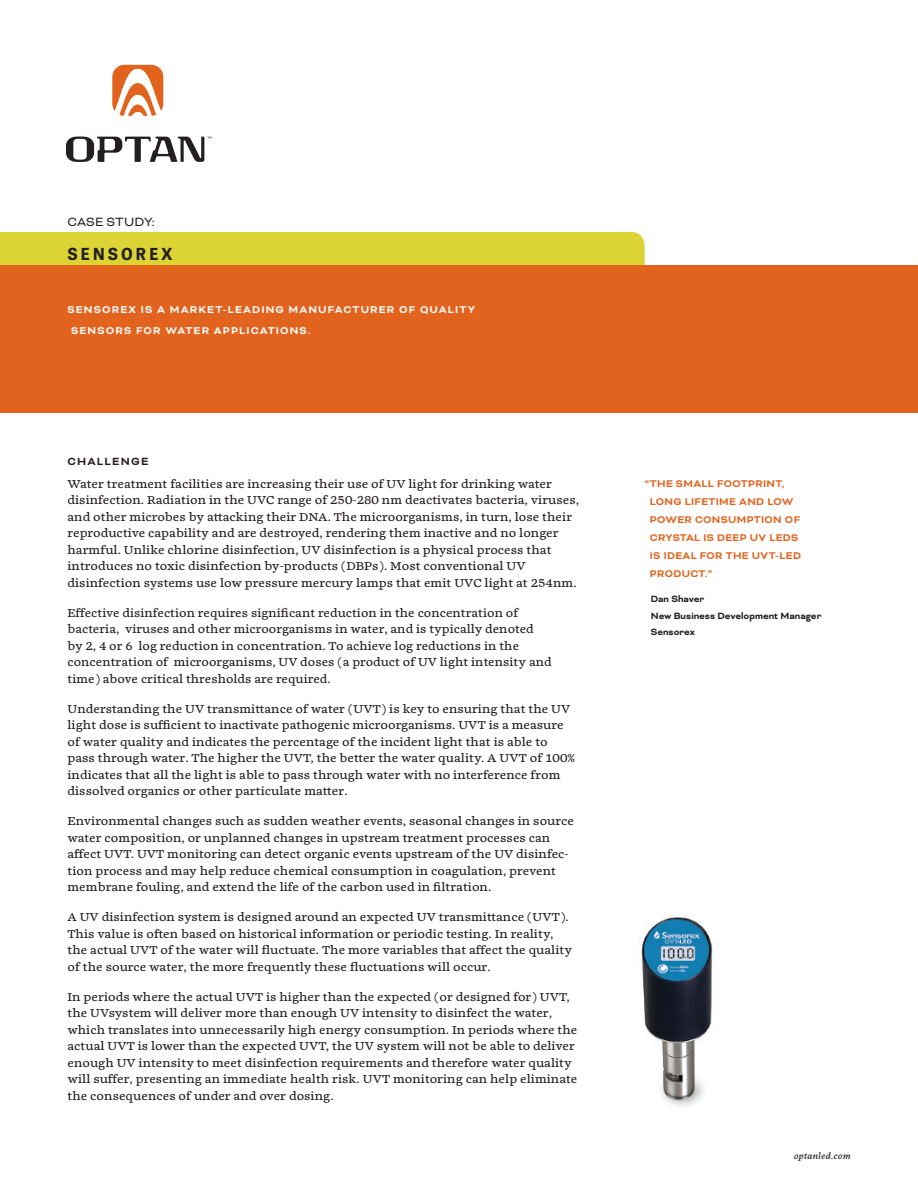
<style>
.page{position:relative;width:918px;height:1188px;background:#fff}
.page>*{position:absolute;margin:0;border:0;box-sizing:border-box;transform-origin:0 0}
.t1{font:700 16.5px "Tablet Gothic";letter-spacing:.17em;color:#231f20}
.Data_Sheet{font:13.8px "Bicyclette";letter-spacing:.005em;color:#231f20}
.Text____Body{font:12px/16.5px "Chiavettieri";color:#231f20}
.Text____Header{font:700 12px "Bicyclette";letter-spacing:.1em;color:#231f20}
.t2{font:700 11.4px/21px "Bicyclette";letter-spacing:.1em;color:#fff}
.t3{font:700 11.25px/18px "Bicyclette";letter-spacing:.03em;color:#e1631e}
.t4{font:700 10.5px "Bicyclette";color:#231f20}
.right_side{font:italic 9px "Chiavettieri";letter-spacing:.025em;color:#231f20}
</style>
<div class="page">
<div style="left:0;top:232px;width:645px;height:33px;background:#dcd334"></div>
<div style="left:0;top:265px;width:918px;height:148px;background:#e1631e"></div>
<svg style="left:112px;top:65px;width:51px;height:51px"></svg>
<svg style="left:66px;top:136px;width:146px;height:26px"></svg>
<img style="left:641px;top:915px;width:72px;height:191px">
<p class="Data_Sheet" style="left:68px;top:214px;width:89px">CASE STUDY:</p>
<p class="t1" style="left:68px;top:242px;width:106px">SENSOREX</p>
<p class="t2" style="left:71px;top:299px;width:405px;text-indent:-4px">SENSOREX IS A MARKET-LEADING MANUFACTURER OF QUALITY<br>SENSORS FOR WATER APPLICATIONS.</p>
<p class="Text____Header" style="left:68px;top:454px;width:82px">CHALLENGE</p>
<p class="Text____Body" style="left:68px;top:476px;width:513px">Water treatment facilities are increasing their use of UV light for drinking water disinfection. Radiation in the UVC range of 250-280 nm deactivates bacteria, viruses, and other microbes by attacking their DNA. The microorganisms, in turn, lose their reproductive capability and are destroyed, rendering them inactive and no longer harmful. Unlike chlorine disinfection, UV disinfection is a physical process that introduces no toxic disinfection by-products (DBPs). Most conventional UV disinfection systems use low pressure mercury lamps that emit UVC light at 254nm.</p>
<p class="Text____Body" style="left:68px;top:605px;width:486px">Effective disinfection requires significant reduction in the concentration of bacteria, viruses and other microorganisms in water, and is typically denoted by 2, 4 or 6 log reduction in concentration. To achieve log reductions in the concentration of microorganisms, UV doses (a product of UV light intensity and time) above critical thresholds are required.</p>
<p class="Text____Body" style="left:68px;top:701px;width:509px">Understanding the UV transmittance of water (UVT) is key to ensuring that the UV light dose is sufficient to inactivate pathogenic microorganisms. UVT is a measure of water quality and indicates the percentage of the incident light that is able to pass through water. The higher the UVT, the better the water quality. A UVT of 100% indicates that all the light is able to pass through water with no interference from dissolved organics or other particulate matter.</p>
<p class="Text____Body" style="left:68px;top:813px;width:508px">Environmental changes such as sudden weather events, seasonal changes in source water composition, or unplanned changes in upstream treatment processes can affect UVT. UVT monitoring can detect organic events upstream of the UV disinfec&shy;tion process and may help reduce chemical consumption in coagulation, prevent membrane fouling, and extend the life of the carbon used in filtration.</p>
<p class="Text____Body" style="left:68px;top:909px;width:506px">A UV disinfection system is designed around an expected UV transmittance (UVT).<br>This value is often based on historical information or periodic testing. In reality, the actual UVT of the water will fluctuate. The more variables that affect the quality of the source water, the more frequently these fluctuations will occur.</p>
<p class="Text____Body" style="left:68px;top:989px;width:512px">In periods where the actual UVT is higher than the expected (or designed for) UVT, the UVsystem will deliver more than enough UV intensity to disinfect the water, which translates into unnecessarily high energy consumption. In periods where the actual UVT is lower than the expected UVT, the UV system will not be able to deliver enough UV intensity to meet disinfection requirements and therefore water quality will suffer, presenting an immediate health risk. UVT monitoring can help eliminate the consequences of under and over dosing.</p>
<p class="t3" style="left:650px;top:474px;width:153px;text-indent:-5px">“THE SMALL FOOTPRINT,<br>LONG LIFETIME AND LOW<br>POWER CONSUMPTION OF<br>CRYSTAL IS DEEP UV LEDS<br>IS IDEAL FOR THE UVT-LED<br>PRODUCT.”</p>
<p class="t4" style="left:651px;top:593px;width:55px">Dan Shaver</p>
<p class="t4" style="left:651px;top:609px;width:172px">New Business Development Manager</p>
<p class="t4" style="left:651px;top:626px;width:46px">Sensorex</p>
<p class="right_side" style="left:794px;top:1150px;width:58px">optanled.com</p>
</div>
